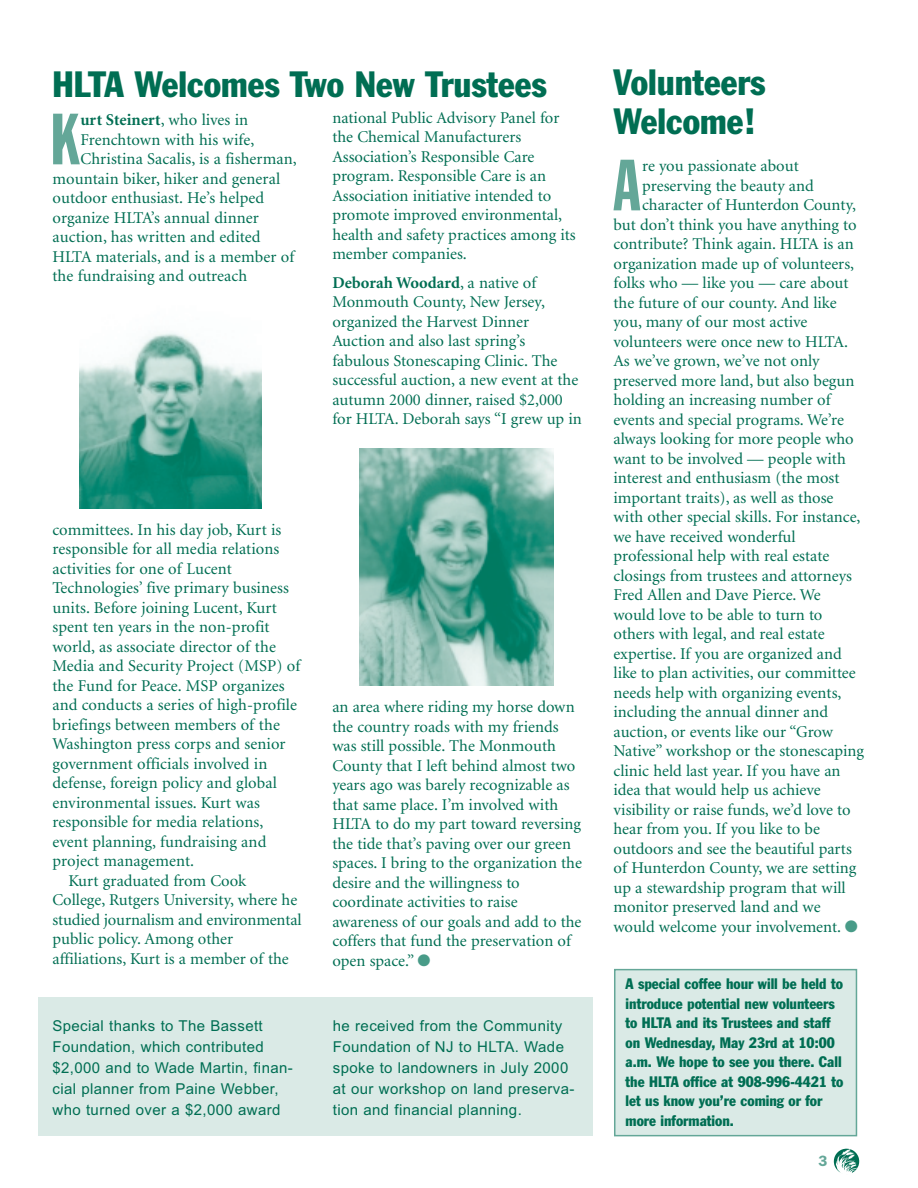
<style>
.page{position:relative;width:918px;height:1188px;background:#fff}
.page>*{position:absolute;margin:0;border:0;box-sizing:border-box;transform-origin:0 0}
.t1{font:71.1px "Franklin Gothic Extra Cond";color:#64a798}
.t2{font:condensed 36px/39px "Franklin Gothic";color:#006e53}
.t3{font:16.5px/19.5px "Minion";color:#006e53}
.t4{font:700 16.5px "Minion";letter-spacing:.005em;color:#006e53}
.t5{font:15px/21px "Arial";letter-spacing:.025em;color:#006e53}
.t6{font:condensed 15px/19.5px "Franklin Gothic";color:#006e53}
.t7{font:600 15px "Franklin Gothic";color:#64a798}
.s1{font-weight:700}
.s2{font-weight:400}
.s3{color:#489b88}
</style>
<div class="page">
<div style="left:38px;top:998px;width:554px;height:138px;background:#daeae6"></div>
<img style="left:359px;top:448px;width:194px;height:237px">
<img style="left:80px;top:332px;width:181px;height:177px">
<svg style="left:834px;top:1149px;width:26px;height:24px"></svg>
<div style="left:615px;top:970px;width:241px;height:166px;background:#daeae6"></div>
<div style="left:614px;top:969px;width:243px;height:167px;border:2px solid #64a798"></div>
<h2 class="t2" style="left:52px;top:67px;width:496px">HLTA Welcomes Two New Trustees</h2>
<h2 class="t2" style="left:614px;top:65px;width:153px">Volunteers<br>Welcome!</h2>
<h1 class="t1" style="left:613px;top:160px;width:29px">A</h1>
<p class="t3" style="left:642px;top:158px;width:158px">re you passionate about</p>
<p class="t3" style="left:332px;top:109px;width:245px">national Public Advisory Panel for the Chemical Manufacturers<br>Association’s Responsible Care program. Responsible Care is an<br>Association initiative intended to promote improved environmental, health and safety practices among its member companies.</p>
<p class="t3" style="left:332px;top:274px;width:251px"><span class="s1">Deborah Woodard</span>, a native of<br>Monmouth County, New Jersey, organized the Harvest Dinner<br>Auction and also last spring’s fabulous Stonescaping Clinic. The successful auction, a new event at the autumn 2000 dinner, raised $2,000 for HLTA. Deborah says “I grew up in</p>
<h1 class="t1" style="left:50px;top:114px;width:32px">K</h1>
<p class="t4" style="left:80px;top:114px;width:169px">urt Steinert<span class="s2">, who lives in</span></p>
<p class="t3" style="left:80px;top:131px;width:176px">Frenchtown with his wife,</p>
<p class="t3" style="left:80px;top:151px;width:218px">Christina Sacalis, is a fisherman,</p>
<p class="t3" style="left:52px;top:170px;width:229px">mountain biker, hiker and general</p>
<p class="t3" style="left:52px;top:190px;width:213px">outdoor enthusiast. He’s helped</p>
<p class="t3" style="left:52px;top:209px;width:208px">organize HLTA’s annual dinner</p>
<p class="t3" style="left:52px;top:229px;width:210px">auction, has written and edited</p>
<p class="t3" style="left:52px;top:248px;width:243px">HLTA materials, and is a member of</p>
<p class="t3" style="left:52px;top:268px;width:196px">the fundraising and outreach</p>
<p class="t3" style="left:642px;top:177px;width:173px">preserving the beauty and</p>
<p class="t3" style="left:642px;top:197px;width:215px">character of Hunterdon County,</p>
<p class="t3" style="left:614px;top:216px;width:245px">but don’t think you have anything to</p>
<p class="t3" style="left:614px;top:236px;width:242px">contribute? Think again. HLTA is an</p>
<p class="t3" style="left:614px;top:255px;width:242px">organization made up of volunteers,</p>
<p class="t3" style="left:614px;top:275px;width:237px">folks who — like you — care about</p>
<p class="t3" style="left:614px;top:294px;width:225px">the future of our county. And like</p>
<p class="t3" style="left:614px;top:314px;width:195px">you, many of our most active</p>
<p class="t3" style="left:614px;top:333px;width:236px">volunteers were once new to HLTA.</p>
<p class="t3" style="left:614px;top:353px;width:208px">As we’ve grown, we’ve not only</p>
<p class="t3" style="left:614px;top:372px;width:242px">preserved more land, but also begun</p>
<p class="t3" style="left:614px;top:392px;width:219px">holding an increasing number of</p>
<p class="t3" style="left:614px;top:411px;width:232px">events and special programs. We’re</p>
<p class="t3" style="left:614px;top:431px;width:242px">always looking for more people who</p>
<p class="t3" style="left:614px;top:450px;width:234px">want to be involved — people with</p>
<p class="t3" style="left:614px;top:470px;width:228px">interest and enthusiasm (the most</p>
<p class="t3" style="left:614px;top:489px;width:222px">important traits), as well as those</p>
<p class="t3" style="left:614px;top:509px;width:249px">with other special skills. For instance,</p>
<p class="t3" style="left:614px;top:528px;width:184px">we have received wonderful</p>
<p class="t3" style="left:614px;top:548px;width:217px">professional help with real estate</p>
<p class="t3" style="left:614px;top:567px;width:240px">closings from trustees and attorneys</p>
<p class="t3" style="left:614px;top:587px;width:209px">Fred Allen and Dave Pierce. We</p>
<p class="t3" style="left:614px;top:606px;width:211px">would love to be able to turn to</p>
<p class="t3" style="left:614px;top:626px;width:213px">others with legal, and real estate</p>
<p class="t3" style="left:614px;top:645px;width:230px">expertise. If you are organized and</p>
<p class="t3" style="left:614px;top:665px;width:244px">like to plan activities, our committee</p>
<p class="t3" style="left:614px;top:684px;width:230px">needs help with organizing events,</p>
<p class="t3" style="left:614px;top:704px;width:216px">including the annual dinner and</p>
<p class="t3" style="left:614px;top:723px;width:221px">auction, or events like our “Grow</p>
<p class="t3" style="left:614px;top:743px;width:252px">Native” workshop or the stonescaping</p>
<p class="t3" style="left:614px;top:762px;width:229px">clinic held last year. If you have an</p>
<p class="t3" style="left:614px;top:782px;width:209px">idea that would help us achieve</p>
<p class="t3" style="left:614px;top:801px;width:239px">visibility or raise funds, we’d love to</p>
<p class="t3" style="left:614px;top:821px;width:208px">hear from you. If you like to be</p>
<p class="t3" style="left:614px;top:840px;width:240px">outdoors and see the beautiful parts</p>
<p class="t3" style="left:614px;top:860px;width:244px">of Hunterdon County, we are setting</p>
<p class="t3" style="left:614px;top:879px;width:234px">up a stewardship program that will</p>
<p class="t3" style="left:614px;top:899px;width:209px">monitor preserved land and we</p>
<p class="t3" style="left:614px;top:918px;width:246px">would welcome your involvement. <span class="s3">●</span></p>
<p class="t3" style="left:52px;top:521px;width:230px">committees. In his day job, Kurt is</p>
<p class="t3" style="left:52px;top:541px;width:229px">responsible for all media relations</p>
<p class="t3" style="left:52px;top:560px;width:181px">activities for one of Lucent</p>
<p class="t3" style="left:52px;top:580px;width:238px">Technologies’ five primary business</p>
<p class="t3" style="left:52px;top:599px;width:226px">units. Before joining Lucent, Kurt</p>
<p class="t3" style="left:52px;top:619px;width:219px">spent ten years in the non-profit</p>
<p class="t3" style="left:52px;top:638px;width:225px">world, as associate director of the</p>
<p class="t3" style="left:52px;top:658px;width:249px">Media and Security Project (MSP) of</p>
<p class="t3" style="left:52px;top:677px;width:234px">the Fund for Peace. MSP organizes</p>
<p class="t3" style="left:52px;top:697px;width:246px">and conducts a series of high-profile</p>
<p class="t3" style="left:52px;top:716px;width:229px">briefings between members of the</p>
<p class="t3" style="left:52px;top:736px;width:235px">Washington press corps and senior</p>
<p class="t3" style="left:52px;top:755px;width:216px">government officials involved in</p>
<p class="t3" style="left:52px;top:775px;width:226px">defense, foreign policy and global</p>
<p class="t3" style="left:52px;top:794px;width:209px">environmental issues. Kurt was</p>
<p class="t3" style="left:52px;top:814px;width:212px">responsible for media relations,</p>
<p class="t3" style="left:52px;top:833px;width:215px">event planning, fundraising and</p>
<p class="t3" style="left:52px;top:853px;width:143px">project management.</p>
<p class="t3" style="left:68px;top:872px;width:179px">Kurt graduated from Cook</p>
<p class="t3" style="left:52px;top:892px;width:246px">College, Rutgers University, where he</p>
<p class="t3" style="left:52px;top:911px;width:251px">studied journalism and environmental</p>
<p class="t3" style="left:52px;top:931px;width:182px">public policy. Among other</p>
<p class="t3" style="left:52px;top:950px;width:238px">affiliations, Kurt is a member of the</p>
<p class="t3" style="left:332px;top:698px;width:251px">an area where riding my horse down the country roads with my friends was still possible. The Monmouth County that I left behind almost two years ago was barely recognizable as that same place. I’m involved with HLTA to do my part toward reversing the tide that’s paving over our green spaces. I bring to the organization the desire and the willingness to coordinate activities to raise awareness of our goals and add to the coffers that fund the preservation of open space.” <span class="s3">●</span></p>
<p class="t5" style="left:52px;top:1017px;width:242px">Special thanks to The Bassett<br>Foundation, which contributed $2,000 and to Wade Martin, finan&shy;cial planner from Paine Webber, who turned over a $2,000 award</p>
<p class="t5" style="left:333px;top:1017px;width:243px">he received from the Community<br>Foundation of NJ to HLTA. Wade spoke to landowners in July 2000 at our workshop on land preserva&shy;tion and financial planning.</p>
<p class="t6" style="left:626px;top:975px;width:219px">A special coffee hour will be held to introduce potential new volunteers to HLTA and its Trustees and staff on Wednesday, May 23rd at 10:00 a.m. We hope to see you there. Call the HLTA office at 908-996-4421 to let us know you’re coming or for more information.</p>
<p class="t7" style="left:819px;top:1156px;width:10px">3</p>
</div>
